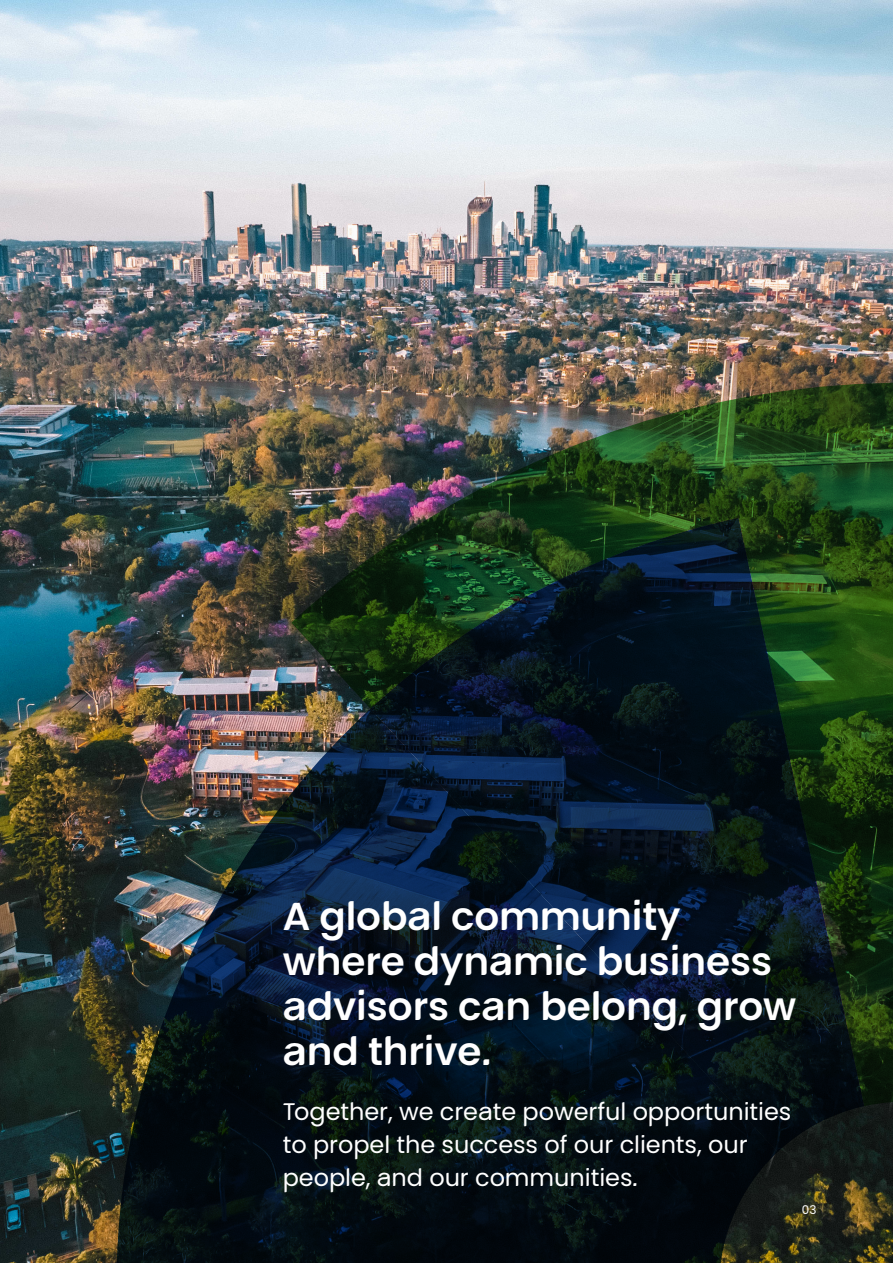
<style>
.page{position:relative;width:893px;height:1263px;background:#fff}
.page>*{position:absolute;margin:0;border:0;box-sizing:border-box;transform-origin:0 0}
.cover-subheader{font:700 39px/45px "PKF Global Sans";letter-spacing:-.005em;color:#fff}
.cover-subheader-2{font:24px/33px "PKF Global Sans";letter-spacing:-.005em;color:#fff}
.t1{font:12px "PKF Global Sans";color:#fff}
</style>
<div class="page">
<img style="left:0;top:0;width:893px;height:1263px">
<img style="left:291px;top:366px;width:602px;height:744px">
<svg style="left:370px;top:518px;width:494px;height:634px;background:#102819"></svg>
<svg style="left:88px;top:709px;width:689px;height:554px;background:#111c25"></svg>
<p class="cover-subheader" style="left:283px;top:894px;width:515px">A global community where dynamic business advisors can belong, grow and thrive.</p>
<p class="cover-subheader-2" style="left:283px;top:1095px;width:510px">Together, we create powerful opportunities to propel the success of our clients, our people, and our communities.</p>
<p class="t1" style="left:802px;top:1202px;width:16px">03</p>
</div>
